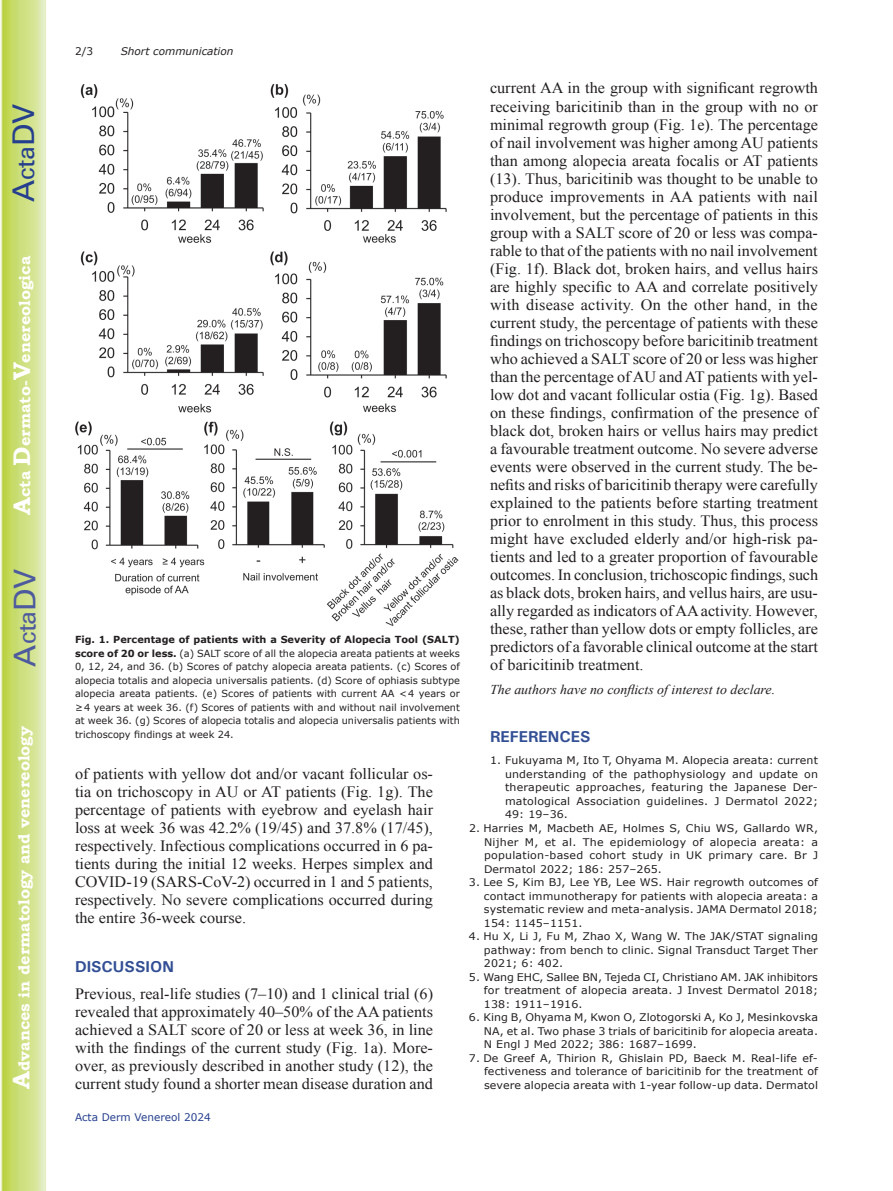
<style>
.page{position:relative;width:893px;height:1191px;background:#fff}
.page>*{position:absolute;margin:0;border:0;box-sizing:border-box;transform-origin:0 0}
.t1{font:30px "Univers";color:#4d5a9e}
.t2{font:30px "Univers";color:#253f8e}
.t3{font:15.75px/18px "Times New Roman";color:#231f20;text-align:justify}
.t4{font:700 15.75px "Bookman Old Style";color:#fff}
.t5{font:700 15.75px "Univers";color:#324f95}
.t6{font:italic 13.5px "Times New Roman";color:#231f20}
.t7{font:10.5px/13.5px "Verdana";letter-spacing:.01em;color:#231f20;text-align:justify;scale:1.05 1}
.t8{font:10.5px "Verdana";color:#253f8e}
.t9{font:italic 10.5px "Verdana";color:#231f20}
.t10{font:10.5px "Verdana";letter-spacing:.01em;color:#231f20}
.t11{font:9.75px/13.5px "Verdana";color:#231f20;text-align:justify}
.s1{font-size:24px}
.s2{font-weight:700}
</style>
<div class="page">
<svg style="left:1px;top:0;width:45px;height:1191px;background:#cfe084"></svg>
<img style="left:75px;top:84px;width:384px;height:542px">
<h1 class="t2" style="left:6px;top:202px;width:100px;rotate:-90deg">A<span class="s1">cta</span>DV</h1>
<p class="t4" style="left:15px;top:515px;width:260px;rotate:-90deg"><span class="s1">A</span>cta <span class="s1">D</span>ermato-<span class="s1">V</span>enereologica</p>
<h1 class="t1" style="left:7px;top:666px;width:100px;rotate:-90deg">A<span class="s1">cta</span>DV</h1>
<p class="t4" style="left:15px;top:1088px;width:364px;rotate:-90deg"><span class="s1">A</span>dvances in dermatology and venereology</p>
<p class="t10" style="left:75px;top:44px;width:20px">2/3</p>
<p class="t9" style="left:121px;top:44px;width:114px">Short communication</p>
<p class="t11" style="left:75px;top:633px;width:386px"><span class="s2">Fig. 1. Percentage of patients with a Severity of Alopecia Tool (SALT) score of 20 or less.</span> (a) SALT score of all the alopecia areata patients at weeks 0, 12, 24, and 36. (b) Scores of patchy alopecia areata patients. (c) Scores of alopecia totalis and alopecia universalis patients. (d) Score of ophiasis subtype alopecia areata patients. (e) Scores of patients with current AA &lt;4 years or ≥ 4 years at week 36. (f) Scores of patients with and without nail involvement at week 36. (g) Scores of alopecia totalis and alopecia universalis patients with trichoscopy findings at week 24.</p>
<p class="t3" style="left:75px;top:764px;width:360px">of patients with yellow dot and/or vacant follicular os&shy;tia on trichoscopy in AU or AT patients (Fig. 1g). The percentage of patients with eyebrow and eyelash hair loss at week 36 was 42.2% (19/45) and 37.8% (17/45), respectively. Infectious complications occurred in 6 pa&shy;tients during the initial 12 weeks. Herpes simplex and COVID-19 (SARS-CoV-2) occurred in 1 and 5 patients, respectively. No severe complications occurred during the entire 36-week course.</p>
<p class="t5" style="left:75px;top:956px;width:100px">DISCUSSION</p>
<p class="t3" style="left:75px;top:984px;width:360px">Previous, real-life studies (7–10) and 1 clinical trial (6) revealed that approximately 40–50% of the AA patients achieved a SALT score of 20 or less at week 36, in line with the findings of the current study (Fig. 1a). More&shy;over, as previously described in another study (12), the current study found a shorter mean disease duration and</p>
<p class="t8" style="left:75px;top:1110px;width:137px">Acta Derm Venereol 2024</p>
<p class="t3" style="left:490px;top:79px;width:330px">current AA in the group with significant regrowth receiving baricitinib than in the group with no or minimal regrowth group (Fig. 1e). The percentage of nail involvement was higher among AU patients than among alopecia areata focalis or AT patients (13). Thus, baricitinib was thought to be unable to produce improvements in AA patients with nail involvement, but the percentage of patients in this group with a SALT score of 20 or less was compa&shy;rable to that of the patients with no nail involvement (Fig. 1f). Black dot, broken hairs, and vellus hairs are highly specific to AA and correlate positively with disease activity. On the other hand, in the current study, the percentage of patients with these findings on trichoscopy before baricitinib treatment who achieved a SALT score of 20 or less was higher than the percentage of AU and AT patients with yel&shy;low dot and vacant follicular ostia (Fig. 1g). Based on these findings, confirmation of the presence of black dot, broken hairs or vellus hairs may predict a favourable treatment outcome. No severe adverse events were observed in the current study. The be&shy;nefits and risks of baricitinib therapy were carefully explained to the patients before starting treatment prior to enrolment in this study. Thus, this process might have excluded elderly and/or high-risk pa&shy;tients and led to a greater proportion of favourable outcomes. In conclusion, trichoscopic findings, such as black dots, broken hairs, and vellus hairs, are usu&shy;ally regarded as indicators of AA activity. However, these, rather than yellow dots or empty follicles, are predictors of a favorable clinical outcome at the start of baricitinib treatment.</p>
<p class="t6" style="left:490px;top:680px;width:287px">The authors have no conflicts of interest to declare.</p>
<p class="t5" style="left:490px;top:726px;width:102px">REFERENCES</p>
<p class="t7" style="left:505px;top:754px;width:300px;text-indent:-15px">1. Fukuyama M, Ito T, Ohyama M. Alopecia areata: current understanding of the pathophysiology and update on therapeutic approaches, featuring the Japanese Der&shy;matological Association guidelines. J Dermatol 2022; 49: 19–36.</p>
<p class="t7" style="left:484px;top:821px;width:320px;text-indent:-15px">2. Harries M, Macbeth AE, Holmes S, Chiu WS, Gallardo WR, Nijher M, et al. The epidemiology of alopecia areata: a population-based cohort study in UK primary care. Br J Dermatol 2022; 186: 257–265.</p>
<p class="t7" style="left:484px;top:875px;width:320px;text-indent:-15px">3. Lee S, Kim BJ, Lee YB, Lee WS. Hair regrowth outcomes of contact immunotherapy for patients with alopecia areata: a systematic review and meta-analysis. JAMA Dermatol 2018; 154: 1145–1151.</p>
<p class="t7" style="left:484px;top:929px;width:320px;text-indent:-15px">4. Hu X, Li J, Fu M, Zhao X, Wang W. The JAK/STAT signaling pathway: from bench to clinic. Signal Transduct Target Ther 2021; 6: 402.</p>
<p class="t7" style="left:484px;top:970px;width:320px;text-indent:-15px">5. Wang EHC, Sallee BN, Tejeda CI, Christiano AM. JAK inhibitors for treatment of alopecia areata. J Invest Dermatol 2018; 138: 1911–1916.</p>
<p class="t7" style="left:484px;top:1011px;width:320px;text-indent:-15px">6. King B, Ohyama M, Kwon O, Zlotogorski A, Ko J, Mesinkovska NA, et al. Two phase 3 trials of baricitinib for alopecia areata.<br>N Engl J Med 2022; 386: 1687–1699.</p>
<p class="t7" style="left:484px;top:1051px;width:320px;text-indent:-15px">7. De Greef A, Thirion R, Ghislain PD, Baeck M. Real-life ef&shy;fectiveness and tolerance of baricitinib for the treatment of severe alopecia areata with 1-year follow-up data. Dermatol</p>
</div>
